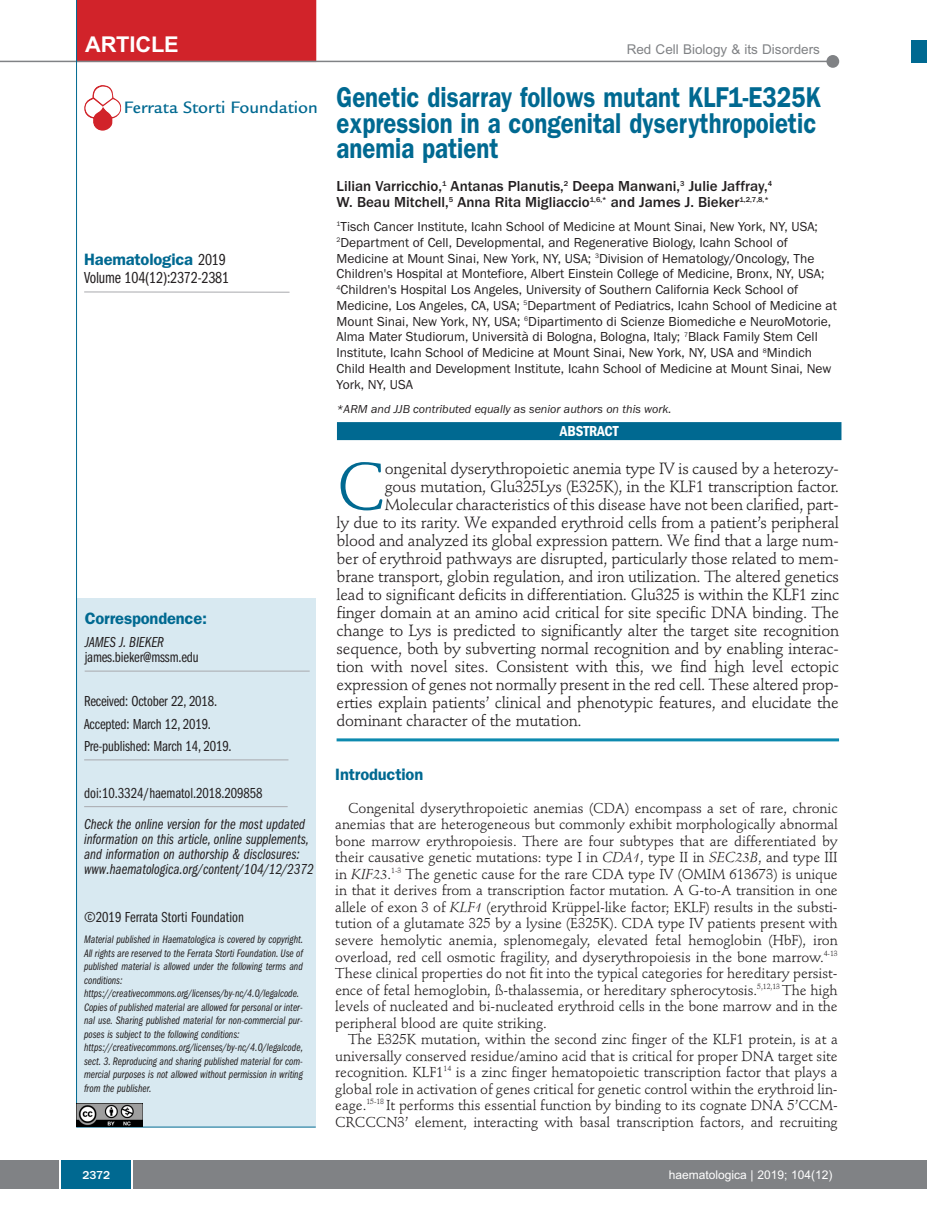
<style>
.page{position:relative;width:927px;height:1225px;background:#fff}
.page>*{position:absolute;margin:0;border:0;box-sizing:border-box;transform-origin:0 0}
.t1{font:66.45px "Stempel Schneidler";color:#006991}
.t2{font:600 28.8px/25.5px "Franklin Gothic";color:#006991;scale:.83 1}
.t3{font:700 21.75px "Arial";letter-spacing:-.01em;color:#fff}
.t4{font:500 18px "Legacy Sans";color:#006991}
.t5{font:600 16.5px "Franklin Gothic";letter-spacing:-.01em;color:#006991}
.t6{font:16.5px "Franklin Gothic Book Cmpr";letter-spacing:-.01em;color:#231f20}
.t7{font:16.05px "Stempel Schneidler";letter-spacing:-.015em;color:#231f20}
.t8{font:15px/15px "Franklin Gothic Book Cmpr Ital";color:#231f20}
.t9{font:15px/22.5px "Franklin Gothic Book Cmpr";letter-spacing:-.01em;color:#231f20}
.t10{font:500 15px/15.8px "Franklin Gothic";color:#231f20}
.t11{font:600 condensed 15px "Franklin Gothic";letter-spacing:-.005em;color:#fff}
.t12{font:14.25px/16.5px "Stempel Schneidler";letter-spacing:-.005em;color:#231f20;text-align:justify}
.t13{font:13.5px/15.8px "Franklin Gothic";color:#231f20}
.t14{font:13.5px "Arial";color:#808285}
.t15{font:italic 12px "Franklin Gothic";color:#231f20}
.t16{font:12px "Arial";color:#fff}
.t17{font:500 12px "Franklin Gothic";color:#fff}
.t18{font:11.25px/13.5px "Franklin Gothic Book Cmpr Ital";color:#231f20}
.s1{font-family:"Franklin Gothic Book Cmpr";font-weight:400;color:#231f20}
.s2{font-style:italic}
</style>
<div class="page">
<div style="left:911px;top:40px;width:16px;height:22px;background:#006991"></div>
<div style="left:910px;top:1160px;width:17px;height:28px;background:#808285"></div>
<div style="left:0;top:1160px;width:910px;height:28px;background:#808285"></div>
<div style="left:61px;top:1160px;width:71px;height:28px;background:#006991"></div>
<svg style="left:60px;top:1160px;width:1px;height:28px"></svg>
<svg style="left:132px;top:1160px;width:1px;height:28px"></svg>
<div style="left:77px;top:598px;width:239px;height:529px;background:#d8e9f1"></div>
<hr style="left:84px;top:759px;width:204px;height:1px;background:#a8a9ad">
<hr style="left:85px;top:671px;width:225px;height:1px;background:#a8a9ad">
<hr style="left:76px;top:1126px;width:240px;height:1px;background:#006991">
<hr style="left:84px;top:292px;width:206px;height:1px;background:#a8a9ad">
<div style="left:77px;top:0;width:239px;height:62px;background:#d1232a"></div>
<hr style="left:0;top:61px;width:830px;height:1px;background:#808285">
<div style="left:826px;top:55px;width:13px;height:13px;background:#808285;border-radius:50%"></div>
<hr style="left:84px;top:806px;width:204px;height:1px;background:#a8a9ad">
<hr style="left:76px;top:0;width:1px;height:1126px;background:#006991">
<img style="left:77px;top:1103px;width:65px;height:23px">
<img style="left:84px;top:85px;width:37px;height:46px">
<hr style="left:337px;top:738px;width:502px;height:3px;background:#0d8aaf">
<div style="left:337px;top:422px;width:504px;height:18px;background:#006991"></div>
<h3 class="t3" style="left:85px;top:32px;width:95px">ARTICLE</h3>
<p class="t14" style="left:627px;top:42px;width:195px">Red Cell Biology &amp; its Disorders</p>
<p class="t4" style="left:124px;top:101px;width:196px">Ferrata Storti Foundation</p>
<p class="t5" style="left:84px;top:254px;width:143px">Haematologica <span class="s1">2019</span></p>
<p class="t6" style="left:84px;top:272px;width:146px">Volume 104(12):2372-2381</p>
<p class="t5" style="left:85px;top:612px;width:124px">Correspondence:</p>
<p class="t8" style="left:85px;top:636px;width:81px">JAMES J. BIEKER</p>
<p class="t9" style="left:85px;top:647px;width:116px">james.bieker@mssm.edu</p>
<p class="t9" style="left:84px;top:691px;width:149px">Received: October 22, 2018.<br>Accepted: March 12, 2019.<br>Pre-published: March 14, 2019.</p>
<p class="t9" style="left:84px;top:783px;width:180px">doi:10.3324/haematol.2018.209858</p>
<p class="t8" style="left:84px;top:817px;width:231px">Check the online version for the most updated information on this article, online supplements, and information on authorship &amp; disclosures: www.haematologica.org/content/104/12/2372</p>
<p class="t9" style="left:84px;top:907px;width:161px">©2019 Ferrata Storti Foundation</p>
<p class="t18" style="left:84px;top:933px;width:221px">Material published in Haematologica is covered by copyright.<br>All rights are reserved to the Ferrata Storti Foundation. Use of published material is allowed under the following terms and conditions: https://creativecommons.org/licenses/by-nc/4.0/legalcode.<br>Copies of published material are allowed for personal or inter&shy;nal use. Sharing published material for non-commercial pur&shy;poses is subject to the following conditions: https://creativecommons.org/licenses/by-nc/4.0/legalcode, sect. 3. Reproducing and sharing published material for com&shy;mercial purposes is not allowed without permission in writing from the publisher.</p>
<h2 class="t2" style="left:337px;top:87px;width:585px">Genetic disarray follows mutant KLF1-E325K expression in a congenital dyserythropoietic anemia patient</h2>
<p class="t10" style="left:337px;top:178px;width:437px">Lilian Varricchio,<sup>1</sup> Antanas Planutis,<sup>2</sup> Deepa Manwani,<sup>3</sup> Julie Jaffray,<sup>4<br></sup>W. Beau Mitchell,<sup>5</sup> Anna Rita Migliaccio<sup>1,6,*</sup> and James J. Bieker<sup>1,2,7,8,*</sup></p>
<p class="t13" style="left:337px;top:219px;width:502px"><sup>1</sup>Tisch Cancer Institute, Icahn School of Medicine at Mount Sinai, New York, NY, USA; <sup>2</sup>Department of Cell, Developmental, and Regenerative Biology, Icahn School of Medicine at Mount Sinai, New York, NY, USA; <sup>3</sup>Division of Hematology/Oncology, The Children's Hospital at Montefiore, Albert Einstein College of Medicine, Bronx, NY, USA; <sup>4</sup>Children's Hospital Los Angeles, University of Southern California Keck School of Medicine, Los Angeles, CA, USA; <sup>5</sup>Department of Pediatrics, Icahn School of Medicine at Mount Sinai, New York, NY, USA; <sup>6</sup>Dipartimento di Scienze Biomediche e NeuroMotorie, Alma Mater Studiorum, Università di Bologna, Bologna, Italy; <sup>7</sup>Black Family Stem Cell Institute, Icahn School of Medicine at Mount Sinai, New York, NY, USA and <sup>8</sup>Mindich Child Health and Development Institute, Icahn School of Medicine at Mount Sinai, New York, NY, USA</p>
<p class="t15" style="left:337px;top:402px;width:336px">*ARM and JJB contributed equally as senior authors on this work.</p>
<p class="t11" style="left:560px;top:426px;width:60px">ABSTRACT</p>
<h1 class="t1" style="left:337px;top:459px;width:51px">C</h1>
<p class="t7" style="left:385px;top:461px;width:456px">ongenital dyserythropoietic anemia type IV is caused by a heterozy-</p>
<p class="t7" style="left:385px;top:479px;width:456px">gous mutation, Glu325Lys (E325K), in the KLF1 transcription factor.</p>
<p class="t7" style="left:385px;top:497px;width:455px">Molecular characteristics of this disease have not been clarified, part-</p>
<p class="t7" style="left:337px;top:515px;width:504px">ly due to its rarity. We expanded erythroid cells from a patient’s peripheral</p>
<p class="t7" style="left:337px;top:533px;width:504px">blood and analyzed its global expression pattern. We find that a large num-</p>
<p class="t7" style="left:337px;top:551px;width:504px">ber of erythroid pathways are disrupted, particularly those related to mem-</p>
<p class="t7" style="left:337px;top:569px;width:504px">brane transport, globin regulation, and iron utilization. The altered genetics</p>
<p class="t7" style="left:337px;top:587px;width:504px">lead to significant deficits in differentiation. Glu325 is within the KLF1 zinc</p>
<p class="t7" style="left:337px;top:605px;width:504px">finger domain at an amino acid critical for site specific DNA binding. The</p>
<p class="t7" style="left:337px;top:623px;width:504px">change to Lys is predicted to significantly alter the target site recognition</p>
<p class="t7" style="left:337px;top:641px;width:504px">sequence, both by subverting normal recognition and by enabling interac-</p>
<p class="t7" style="left:337px;top:659px;width:504px">tion with novel sites. Consistent with this, we find high level ectopic</p>
<p class="t7" style="left:337px;top:677px;width:504px">expression of genes not normally present in the red cell. These altered prop-</p>
<p class="t7" style="left:337px;top:695px;width:504px">erties explain patients’ clinical and phenotypic features, and elucidate the</p>
<p class="t7" style="left:337px;top:713px;width:246px">dominant character of the mutation.</p>
<p class="t5" style="left:335px;top:768px;width:89px">Introduction</p>
<p class="t12" style="left:335px;top:801px;width:504px;text-indent:13px">Congenital dyserythropoietic anemias (CDA) encompass a set of rare, chronic anemias that are heterogeneous but commonly exhibit morphologically abnormal bone marrow erythropoiesis. There are four subtypes that are differentiated by their causative genetic mutations: type I in <span class="s2">CDA1</span>, type II in <span class="s2">SEC23B</span>, and type III in <span class="s2">KIF23</span>.<sup>1-3</sup> The genetic cause for the rare CDA type IV (OMIM 613673) is unique in that it derives from a transcription factor mutation. A G-to-A transition in one allele of exon 3 of <span class="s2">KLF1</span> (erythroid Krüppel-like factor; EKLF) results in the substi&shy;tution of a glutamate 325 by a lysine (E325K). CDA type IV patients present with severe hemolytic anemia, splenomegaly, elevated fetal hemoglobin (HbF), iron overload, red cell osmotic fragility, and dyserythropoiesis in the bone marrow.<sup>4-13<br></sup>These clinical properties do not fit into the typical categories for hereditary persist&shy;ence of fetal hemoglobin, ß-thalassemia, or hereditary spherocytosis.<sup>5,12,13</sup> The high levels of nucleated and bi-nucleated erythroid cells in the bone marrow and in the peripheral blood are quite striking.</p>
<p class="t12" style="left:335px;top:1032px;width:504px;text-indent:13px">The E325K mutation, within the second zinc finger of the KLF1 protein, is at a universally conserved residue/amino acid that is critical for proper DNA target site recognition. KLF1<sup>14</sup> is a zinc finger hematopoietic transcription factor that plays a global role in activation of genes critical for genetic control within the erythroid lin&shy;eage.<sup>15-18</sup> It performs this essential function by binding to its cognate DNA 5’CCM-CRCCCN3’ element, interacting with basal transcription factors, and recruiting</p>
<p class="t17" style="left:82px;top:1167px;width:29px">2372</p>
<p class="t16" style="left:669px;top:1167px;width:165px">haematologica | 2019; 104(12)</p>
</div>
